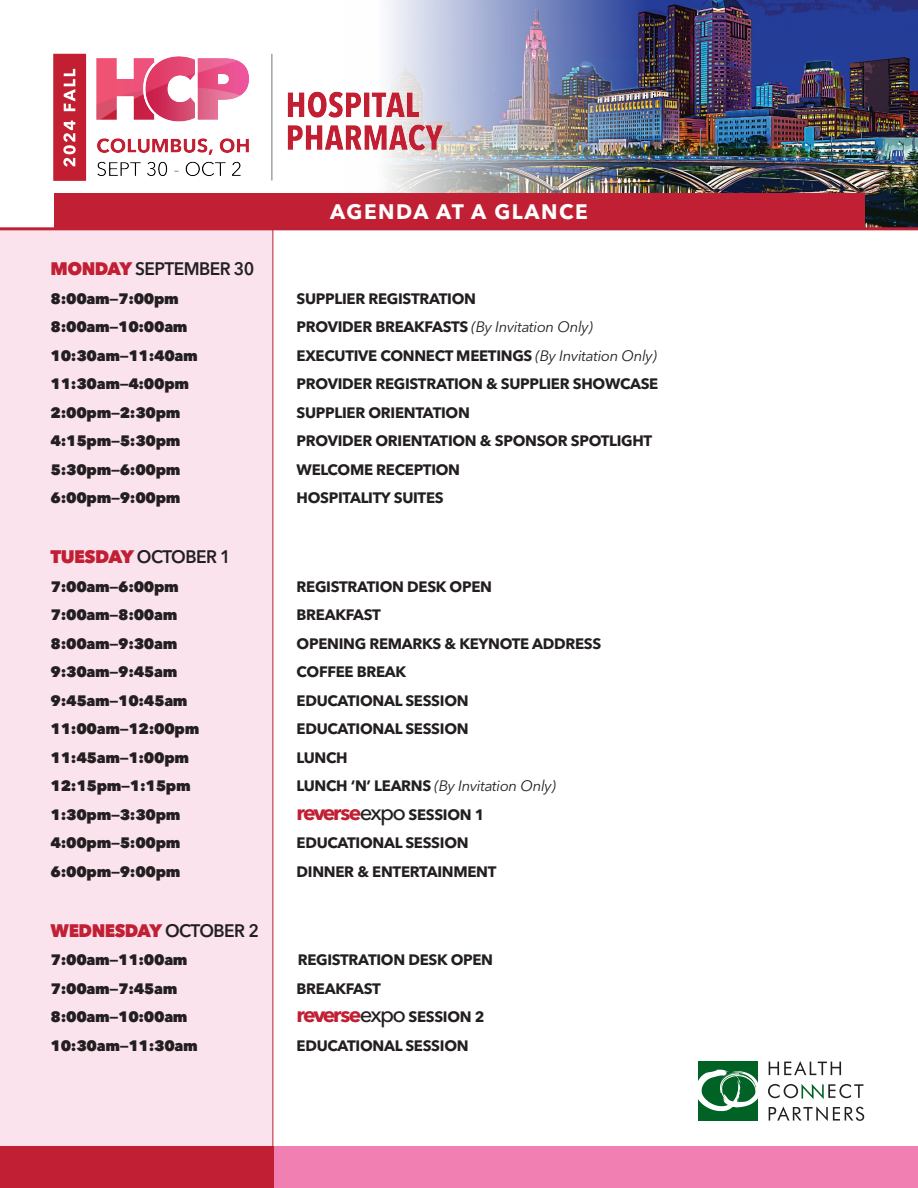
<style>
.page{position:relative;width:918px;height:1188px;background:#fff}
.page>*{position:absolute;margin:0;border:0;box-sizing:border-box;transform-origin:0 0}
.t1{font:700 20.85px "Avenir Next LT Pro";letter-spacing:.075em;color:#fff}
.t2{font:600 18px "Avenir Next LT Pro";letter-spacing:-.03em;color:#231f20;scale:.96 1}
.t3{font:800 18px "Avenir Next LT Pro";letter-spacing:-.03em;color:#c11f33;scale:.96 1}
.t4{font:700 15px "Avenir Next LT Pro";letter-spacing:-.02em;color:#231f20}
.t5{font:800 15px "Avenir Next LT Pro";letter-spacing:-.02em;color:#231f20}
.t6{font:italic 15px "Avenir Next LT Pro";letter-spacing:-.02em;color:#231f20}
.s1{font-weight:800;color:#c11f33}
.s2{font-weight:400;font-style:italic}
.s3{font-weight:700;font-style:normal}
.s4{font-size:21.15px;color:#c11f33}
.s5{font-weight:500;font-size:22.2px}
.s6{font-weight:600;color:#231f20}
</style>
<div class="page">
<img style="left:345px;top:0;width:573px;height:227px">
<div style="left:0;top:229px;width:272px;height:959px;background:#fbe3ed"></div>
<div style="left:0;top:1147px;width:918px;height:41px;background:#f17fb1"></div>
<div style="left:0;top:1147px;width:273px;height:41px;background:#c11f33"></div>
<hr style="left:272px;top:229px;width:1px;height:959px;background:#c11f33">
<hr style="left:0;top:227px;width:918px;height:3px;background:#c11f33">
<img style="left:53px;top:46px;width:398px;height:141px">
<div style="left:54px;top:194px;width:810px;height:34px;background:#c11f33"></div>
<svg style="left:769px;top:1061px;width:72px;height:14px"></svg>
<svg style="left:769px;top:1106px;width:95px;height:15px"></svg>
<div style="left:698px;top:1062px;width:59px;height:59px;background:#006224"></div>
<svg style="left:698px;top:1070px;width:60px;height:41px"></svg>
<svg style="left:768px;top:1084px;width:95px;height:15px"></svg>
<h1 class="t1" style="left:330px;top:198px;width:259px">AGENDA AT A GLANCE</h1>
<p class="t2" style="left:51px;top:258px;width:214px"><span class="s1">MONDAY</span> SEPTEMBER 30</p>
<p class="t5" style="left:51px;top:289px;width:130px">8:00am—7:00pm</p>
<p class="t4" style="left:297px;top:289px;width:181px">SUPPLIER REGISTRATION</p>
<p class="t5" style="left:51px;top:318px;width:139px">8:00am—10:00am</p>
<p class="t4" style="left:297px;top:318px;width:298px">PROVIDER BREAKFASTS <span class="s2">(By Invitation Only)</span></p>
<p class="t5" style="left:51px;top:346px;width:149px">10:30am—11:40am</p>
<p class="t4" style="left:297px;top:346px;width:362px">EXECUTIVE CONNECT MEETINGS <span class="s2">(By Invitation Only)</span></p>
<p class="t5" style="left:51px;top:375px;width:140px">11:30am—4:00pm</p>
<p class="t4" style="left:297px;top:375px;width:363px">PROVIDER REGISTRATION &amp; SUPPLIER SHOWCASE</p>
<p class="t5" style="left:51px;top:403px;width:131px">2:00pm—2:30pm</p>
<p class="t4" style="left:297px;top:403px;width:175px">SUPPLIER ORIENTATION</p>
<p class="t5" style="left:51px;top:432px;width:131px">4:15pm—5:30pm</p>
<p class="t4" style="left:297px;top:432px;width:357px">PROVIDER ORIENTATION &amp; SPONSOR SPOTLIGHT</p>
<p class="t5" style="left:51px;top:460px;width:131px">5:30pm—6:00pm</p>
<p class="t4" style="left:297px;top:460px;width:165px">WELCOME RECEPTION</p>
<p class="t5" style="left:51px;top:489px;width:131px">6:00pm—9:00pm</p>
<p class="t4" style="left:297px;top:489px;width:149px">HOSPITALITY SUITES</p>
<p class="t2" style="left:51px;top:546px;width:189px"><span class="s1">TUESDAY</span> OCTOBER 1</p>
<p class="t5" style="left:51px;top:577px;width:130px">7:00am—6:00pm</p>
<p class="t4" style="left:297px;top:577px;width:197px">REGISTRATION DESK OPEN</p>
<p class="t5" style="left:51px;top:606px;width:128px">7:00am—8:00am</p>
<p class="t4" style="left:297px;top:606px;width:86px">BREAKFAST</p>
<p class="t5" style="left:51px;top:634px;width:128px">8:00am—9:30am</p>
<p class="t4" style="left:297px;top:634px;width:306px">OPENING REMARKS &amp; KEYNOTE ADDRESS</p>
<p class="t5" style="left:51px;top:663px;width:128px">9:30am—9:45am</p>
<p class="t4" style="left:297px;top:663px;width:111px">COFFEE BREAK</p>
<p class="t5" style="left:51px;top:691px;width:139px">9:45am—10:45am</p>
<p class="t4" style="left:297px;top:691px;width:174px">EDUCATIONAL SESSION</p>
<p class="t5" style="left:51px;top:720px;width:150px">11:00am—12:00pm</p>
<p class="t4" style="left:297px;top:720px;width:174px">EDUCATIONAL SESSION</p>
<p class="t5" style="left:51px;top:748px;width:140px">11:45am—1:00pm</p>
<p class="t4" style="left:297px;top:748px;width:53px">LUNCH</p>
<p class="t5" style="left:51px;top:777px;width:142px">12:15pm—1:15pm</p>
<p class="t6" style="left:297px;top:777px;width:261px"><span class="s3">LUNCH ‘N’ LEARNS</span> (By Invitation Only)</p>
<p class="t5" style="left:51px;top:805px;width:131px">1:30pm—3:30pm</p>
<p class="t4" style="left:297px;top:805px;width:189px"><span class="s4">reverse</span><span class="s5">expo</span> SESSION 1</p>
<p class="t5" style="left:51px;top:834px;width:131px">4:00pm—5:00pm</p>
<p class="t4" style="left:297px;top:834px;width:174px">EDUCATIONAL SESSION</p>
<p class="t5" style="left:51px;top:862px;width:131px">6:00pm—9:00pm</p>
<p class="t4" style="left:297px;top:862px;width:201px">DINNER &amp; ENTERTAINMENT</p>
<p class="t3" style="left:51px;top:919px;width:218px">WEDNESDAY <span class="s6">OCTOBER 2</span></p>
<p class="t5" style="left:51px;top:951px;width:139px">7:00am—11:00am</p>
<p class="t4" style="left:298px;top:951px;width:197px">REGISTRATION DESK OPEN</p>
<p class="t5" style="left:51px;top:979px;width:128px">7:00am—7:45am</p>
<p class="t4" style="left:297px;top:979px;width:86px">BREAKFAST</p>
<p class="t5" style="left:51px;top:1008px;width:139px">8:00am—10:00am</p>
<p class="t4" style="left:297px;top:1008px;width:189px"><span class="s4">reverse</span><span class="s5">expo</span> SESSION 2</p>
<p class="t5" style="left:51px;top:1036px;width:149px">10:30am—11:30am</p>
<p class="t4" style="left:297px;top:1036px;width:174px">EDUCATIONAL SESSION</p>
</div>
